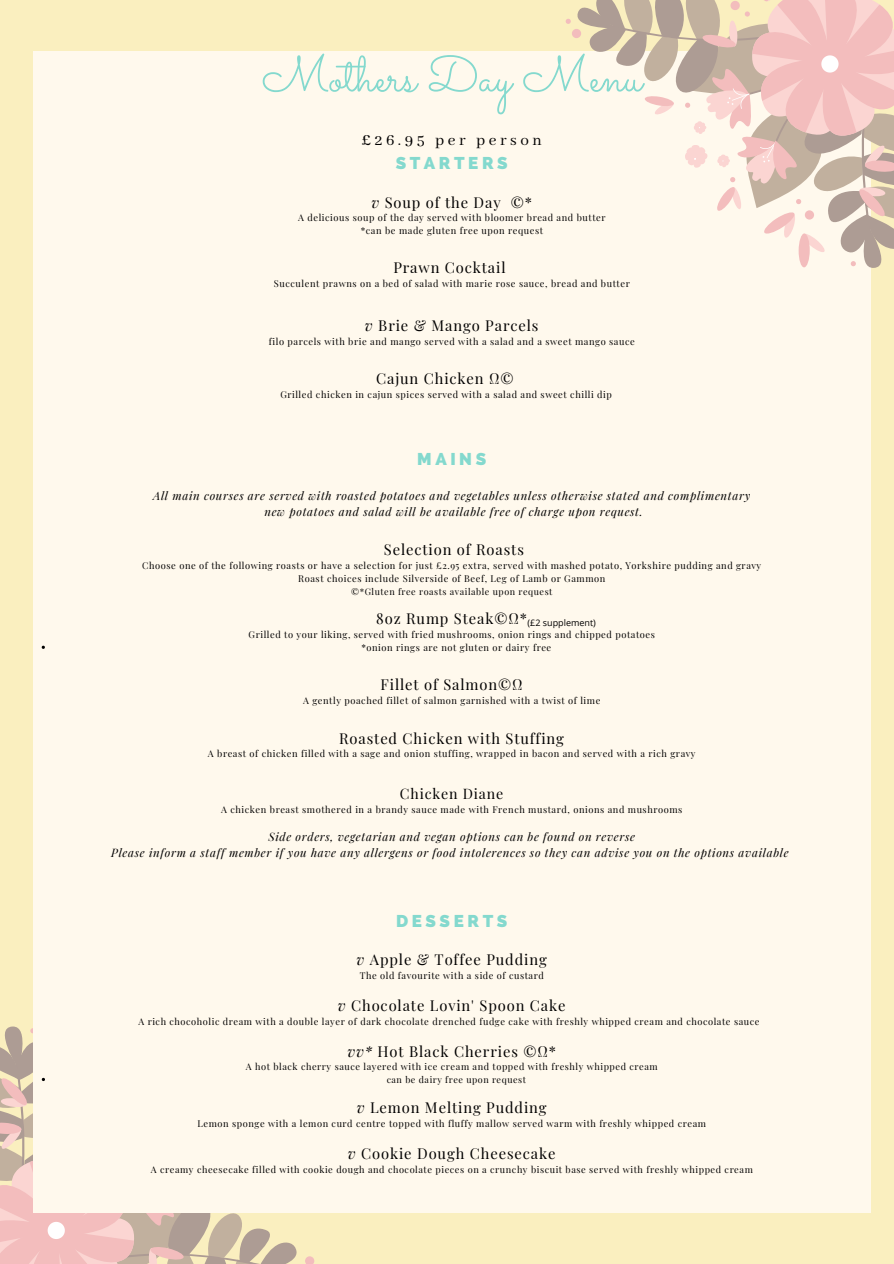
<style>
.page{position:relative;width:894px;height:1264px;background:#fff}
.page>*{position:absolute;margin:0;border:0;box-sizing:border-box;transform-origin:0 0}
.t1{font:50.25px "Sacramento";color:#84d9ce}
.t2{font:800 16.95px "Raleway";letter-spacing:.21em;color:#84d9ce}
.t3{font:16.95px "Abhaya Libre";letter-spacing:.21em;color:#000}
.t4{font:14.7px "Playfair Display";letter-spacing:.06em;color:#000}
.t5{font:14.1px "Playfair Display";letter-spacing:.06em;color:#000}
.t6{font:italic 11.4px/15.9px "Playfair Display";letter-spacing:.06em;color:#000;text-align:center}
.t7{font:9.3px/12.8px "Playfair Display";letter-spacing:.06em;color:#000;text-align:center}
.t8{font:9px "Playfair Display";letter-spacing:.06em;color:#000}
.t9{font:9px "Open Sans";color:#000}
.s1{font-style:italic}
</style>
<div class="page">
<div style="left:0;top:0;width:893px;height:1263px;background:linear-gradient(to right,#faefbf,#faf0c1)"></div>
<svg style="left:305px;top:1256px;width:9px;height:7px"></svg>
<div style="left:34px;top:52px;width:835px;height:1160px;background:#fff9ed"></div>
<svg style="left:0;top:1026px;width:298px;height:237px"></svg>
<svg style="left:565px;top:0;width:328px;height:268px"></svg>
<h1 class="t1" style="left:262px;top:44px;width:381px">Mothers Day Menu</h1>
<h2 class="t3" style="left:361px;top:131px;width:182px">£26.95 per person</h2>
<h2 class="t2" style="left:395px;top:153px;width:113px">STARTERS</h2>
<h3 class="t4" style="left:371px;top:192px;width:162px"><span class="s1">v</span> Soup of the Day ©*</h3>
<p class="t7" style="left:298px;top:211px;width:309px">A delicious soup of the day served with bloomer bread and butter *can be made gluten free upon request</p>
<h3 class="t4" style="left:393px;top:257px;width:114px">Prawn Cocktail</h3>
<p class="t7" style="left:274px;top:277px;width:357px">Succulent prawns on a bed of salad with marie rose sauce, bread and butter</p>
<h3 class="t4" style="left:365px;top:315px;width:175px"><span class="s1">v</span> Brie &amp; Mango Parcels</h3>
<p class="t7" style="left:269px;top:334px;width:367px">filo parcels with brie and mango served with a salad and a sweet mango sauce</p>
<h3 class="t4" style="left:376px;top:368px;width:139px">Cajun Chicken Ω©</h3>
<p class="t7" style="left:280px;top:388px;width:333px">Grilled chicken in cajun spices served with a salad and sweet chilli dip</p>
<h2 class="t2" style="left:417px;top:449px;width:70px">MAINS</h2>
<p class="t6" style="left:153px;top:487px;width:598px">All main courses are served with roasted potatoes and vegetables unless otherwise stated and complimentary new potatoes and salad will be available free of charge upon request.</p>
<h3 class="t4" style="left:384px;top:539px;width:141px">Selection of Roasts</h3>
<p class="t7" style="left:142px;top:559px;width:620px">Choose one of the following roasts or have a selection for just £2.95 extra, served with mashed potato, Yorkshire pudding and gravy<br>Roast choices include Silverside of Beef, Leg of Lamb or Gammon</p>
<p class="t8" style="left:351px;top:585px;width:203px">©*Gluten free roasts available upon request</p>
<h3 class="t4" style="left:376px;top:608px;width:152px">8oz Rump Steak©Ω*</h3>
<p class="t7" style="left:248px;top:628px;width:408px">Grilled to your liking, served with fried mushrooms, onion rings and chipped potatoes</p>
<h3 class="t4" style="left:380px;top:674px;width:143px">Fillet of Salmon©Ω</h3>
<p class="t7" style="left:303px;top:694px;width:298px">A gently poached fillet of salmon garnished with a twist of lime</p>
<h3 class="t4" style="left:339px;top:727px;width:226px">Roasted Chicken with Stuffing</h3>
<p class="t7" style="left:208px;top:747px;width:489px">A breast of chicken filled with a sage and onion stuffing, wrapped in bacon and served with a rich gravy</p>
<h3 class="t5" style="left:400px;top:783px;width:105px">Chicken Diane</h3>
<p class="t7" style="left:221px;top:802px;width:462px">A chicken breast smothered in a brandy sauce made with French mustard, onions and mushrooms</p>
<p class="t6" style="left:111px;top:828px;width:678px">Side orders, vegetarian and vegan options can be found on reverse<br>Please inform a staff member if you have any allergens or food intolerences so they can advise you on the options available</p>
<p class="t9" style="left:527px;top:616px;width:70px">(£2 supplement)</p>
<p class="t7" style="left:361px;top:640px;width:191px">*onion rings are not gluten or dairy free</p>
<h2 class="t2" style="left:396px;top:911px;width:113px">DESSERTS</h2>
<h3 class="t4" style="left:356px;top:949px;width:191px"><span class="s1">v</span> Apple &amp; Toffee Pudding</h3>
<p class="t7" style="left:360px;top:968px;width:185px">The old favourite with a side of custard</p>
<h3 class="t4" style="left:338px;top:994px;width:229px"><span class="s1">v</span> Chocolate Lovin' Spoon Cake</h3>
<p class="t7" style="left:138px;top:1014px;width:622px">A rich chocoholic dream with a double layer of dark chocolate drenched fudge cake with freshly whipped cream and chocolate sauce</p>
<h3 class="t4" style="left:347px;top:1040px;width:210px"><span class="s1">vv*</span> Hot Black Cherries ©Ω*</h3>
<p class="t7" style="left:246px;top:1060px;width:413px">A hot black cherry sauce layered with ice cream and topped with freshly whipped cream</p>
<h3 class="t4" style="left:356px;top:1097px;width:191px"><span class="s1">v</span> Lemon Melting Pudding</h3>
<p class="t7" style="left:197px;top:1116px;width:510px">Lemon sponge with a lemon curd centre topped with fluffy mallow served warm with freshly whipped cream</p>
<h3 class="t4" style="left:348px;top:1142px;width:209px"><span class="s1">v</span> Cookie Dough Cheesecake</h3>
<p class="t7" style="left:151px;top:1162px;width:603px">A creamy cheesecake filled with cookie dough and chocolate pieces on a crunchy biscuit base served with freshly whipped cream</p>
<p class="t8" style="left:386px;top:1073px;width:141px">can be dairy free upon request</p>
</div>
